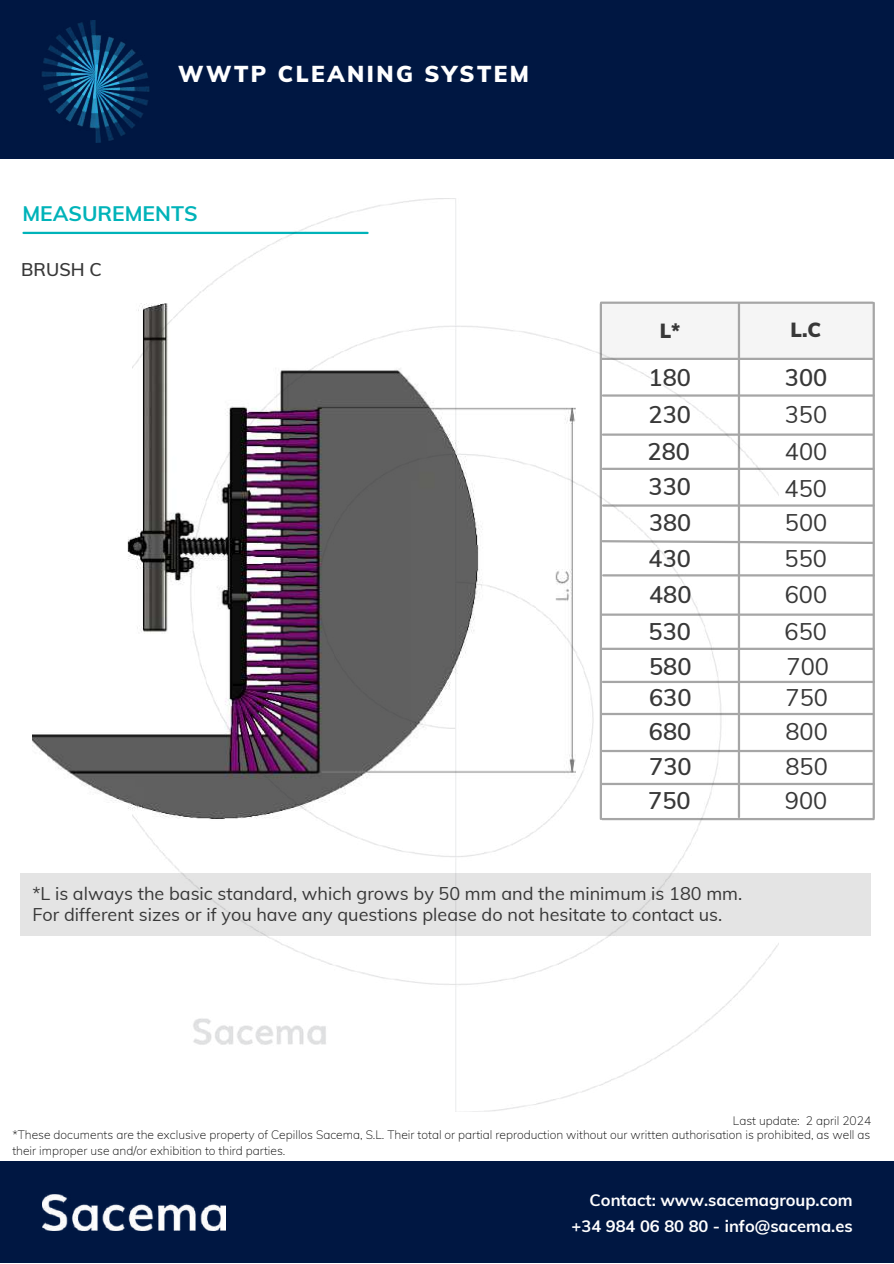
<style>
.page{position:relative;width:894px;height:1264px;background:#fff}
.page>*{position:absolute;margin:0;border:0;box-sizing:border-box;transform-origin:0 0}
.t1{font:600 23.55px/36.3px "Muli";color:#383838}
.t2{font:23.55px/35.7px "Muli";color:#383838;text-align:justify}
.t3{font:600 23.4px "Muli";color:#383838}
.t4{font:900 22.5px "Muli";letter-spacing:.11em;color:#fff}
.t5{font:700 21px "Muli";color:#00b3b9}
.t6{font:900 19.95px "Muli";color:#383838}
.t7{font:18px/21.3px "Muli";color:#383838}
.t8{font:600 18px "Muli";color:#383838}
.t9{font:700 16.5px/25.8px "Muli";color:#fff;text-align:right}
.t10{font:200 12px/16px "Muli";color:#000}
</style>
<div class="page">
<div style="left:0;top:0;width:893px;height:159px;background:#001742"></div>
<img style="left:42px;top:20px;width:108px;height:122px">
<hr style="left:23px;top:232px;width:344px;height:2px;background:#00b3b9">
<div style="left:602px;top:304px;width:270px;height:54px;background:#f5f5f5"></div>
<hr style="left:872px;top:303px;width:2px;height:515px;background:#a6a6a6">
<hr style="left:601px;top:358px;width:271px;height:2px;background:#a6a6a6">
<hr style="left:602px;top:394px;width:271px;height:2px;background:#a6a6a6">
<hr style="left:602px;top:433px;width:270px;height:3px;background:#a6a6a6">
<hr style="left:602px;top:467px;width:271px;height:3px;background:#a6a6a6">
<hr style="left:601px;top:301px;width:271px;height:3px;background:#a6a6a6">
<hr style="left:603px;top:504px;width:270px;height:2px;background:#a6a6a6">
<svg style="left:778px;top:539px;width:95px;height:6px"></svg>
<hr style="left:603px;top:574px;width:270px;height:2px;background:#a6a6a6">
<hr style="left:601px;top:613px;width:271px;height:2px;background:#a6a6a6">
<hr style="left:601px;top:647px;width:272px;height:3px;background:#a6a6a6">
<hr style="left:602px;top:680px;width:271px;height:3px;background:#a6a6a6">
<hr style="left:601px;top:713px;width:271px;height:2px;background:#a6a6a6">
<hr style="left:602px;top:750px;width:269px;height:2px;background:#a6a6a6">
<hr style="left:601px;top:782px;width:272px;height:3px;background:#a6a6a6">
<div style="left:20px;top:872px;width:850px;height:63px;background:#e4e4e4"></div>
<hr style="left:602px;top:818px;width:271px;height:2px;background:#a6a6a6">
<img style="left:32px;top:538px;width:100px;height:271px">
<div style="left:0;top:1161px;width:893px;height:101px;background:#001742"></div>
<img style="left:42px;top:1194px;width:184px;height:36px">
<img style="left:132px;top:198px;width:646px;height:913px">
<h3 class="t4" style="left:178px;top:60px;width:352px">WWTP CLEANING SYSTEM</h3>
<h3 class="t5" style="left:22px;top:199px;width:177px">MEASUREMENTS</h3>
<h3 class="t8" style="left:21px;top:257px;width:82px">BRUSH C</h3>
<h3 class="t6" style="left:659px;top:317px;width:22px">L*</h3>
<h3 class="t6" style="left:790px;top:317px;width:32px">L.C</h3>
<h1 class="t1" style="left:648px;top:359px;width:44px;line-height:36.8px">180<br>230</h1>
<h1 class="t1" style="left:784px;top:359px;width:44px">300</h1>
<h1 class="t2" style="left:784px;top:396px;width:44px">350</h1>
<h1 class="t1" style="left:647px;top:432px;width:44px">280</h1>
<h1 class="t2" style="left:784px;top:433px;width:44px">400</h1>
<h1 class="t1" style="left:648px;top:467px;width:44px">330</h1>
<h2 class="t3" style="left:649px;top:507px;width:44px">380</h2>
<h1 class="t1" style="left:648px;top:540px;width:44px;text-align:justify">430<br>480<br>530</h1>
<h1 class="t2" style="left:784px;top:470px;width:44px">450<br>500<br>550<br>600<br>650</h1>
<h1 class="t1" style="left:649px;top:647px;width:44px">580</h1>
<h1 class="t2" style="left:786px;top:648px;width:44px">700</h1>
<h1 class="t1" style="left:649px;top:678px;width:44px">630</h1>
<h1 class="t2" style="left:785px;top:679px;width:44px">750</h1>
<h1 class="t1" style="left:648px;top:712px;width:44px">680</h1>
<h1 class="t2" style="left:785px;top:713px;width:44px">800</h1>
<h1 class="t1" style="left:649px;top:748px;width:44px">730</h1>
<h1 class="t2" style="left:785px;top:748px;width:44px">850</h1>
<h1 class="t1" style="left:648px;top:782px;width:44px">750</h1>
<h1 class="t2" style="left:784px;top:782px;width:44px">900</h1>
<h3 class="t7" style="left:32px;top:882px;width:711px">*L is always the basic standard, which grows by 50 mm and the minimum is 180 mm.<br>For different sizes or if you have any questions please do not hesitate to contact us.</h3>
<p class="t10" style="left:732px;top:1112px;width:140px">Last update: 2 april 2024</p>
<p class="t10" style="left:12px;top:1126px;width:859px">*These documents are the exclusive property of Cepillos Sacema, S.L. Their total or partial reproduction without our written authorisation is prohibited, as well as their improper use and/or exhibition to third parties.</p>
<h3 class="t9" style="left:571px;top:1186px;width:282px">Contact: www.sacemagroup.com +34 984 06 80 80 - info@sacema.es</h3>
</div>
